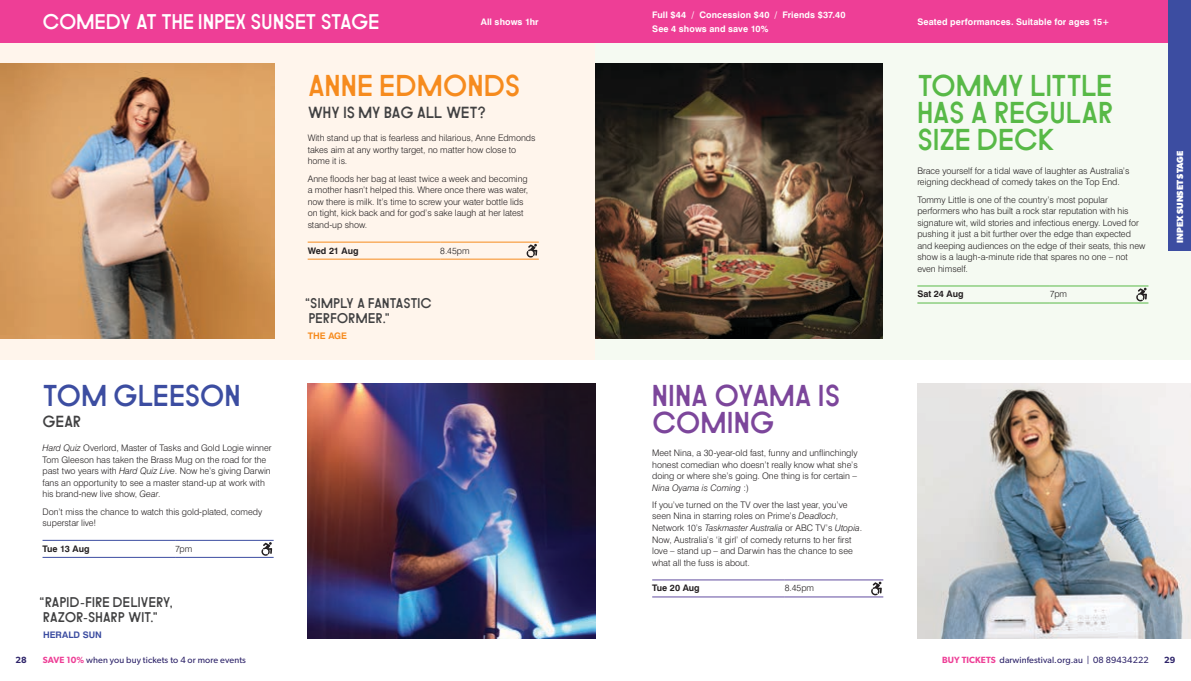
<style>
.page{position:relative;width:1191px;height:681px;background:#fff}
.page>*{position:absolute;margin:0;border:0;box-sizing:border-box;transform-origin:0 0}
.t1{font:600 30px/27px "Common";letter-spacing:-.01em;color:#58b947;text-align:justify}
.t2{font:600 30px/27px "Common";letter-spacing:.005em;color:#7c469b}
.t3{font:600 30px "Common";letter-spacing:.005em;color:#f68b1e}
.t4{font:600 30px "Common";letter-spacing:-.005em;color:#3c4da1}
.t5{font:600 21.1px "Common";letter-spacing:-.005em;color:#fff}
.t6{font:600 16px "Common";letter-spacing:-.015em;color:#414142}
.t7{font:600 14px/15px "Common";letter-spacing:-.005em;color:#414142}
.t8{font:300 9px/11.5px "Swiss 721 BT";color:#231f20}
.t9{font:700 9px/14px "Swiss 721 BT";letter-spacing:.01em;color:#fff}
.t10{font:9px "Gibson";letter-spacing:.01em;color:#2d2369}
.t11{font:700 9px "Swiss 721 BT";color:#231f20}
.t12{font:700 9px "Gibson";color:#fff}
.t13{font:700 9px "Swiss 721 BT";color:#3c4da1}
.t14{font:700 9px "Swiss 721 BT";color:#f68b1e}
.t15{font:600 9px "Gibson";color:#2d2369}
.s1{font-style:italic}
.s2{font-weight:600;color:#ee3e96}
</style>
<div class="page">
<div style="left:0;top:9px;width:596px;height:351px;background:#fff5ec"></div>
<img style="left:0;top:64px;width:274px;height:274px">
<img style="left:308px;top:383px;width:287px;height:255px">
<img style="left:917px;top:383px;width:274px;height:255px">
<div style="left:595px;top:9px;width:596px;height:351px;background:#f5faf2"></div>
<img style="left:595px;top:64px;width:288px;height:274px">
<div style="left:0;top:0;width:1191px;height:43px;background:#ee3e96"></div>
<hr style="left:308px;top:242px;width:132px;height:1px;background:#f68b1e">
<hr style="left:440px;top:242px;width:99px;height:1px;background:#f68b1e">
<hr style="left:308px;top:259px;width:132px;height:1px;background:#f68b1e">
<hr style="left:440px;top:259px;width:99px;height:1px;background:#f68b1e">
<svg style="left:526px;top:244px;width:11px;height:13px"></svg>
<hr style="left:43px;top:540px;width:132px;height:1px;background:#3c4da1">
<hr style="left:175px;top:540px;width:99px;height:1px;background:#3c4da1">
<hr style="left:43px;top:557px;width:132px;height:1px;background:#3c4da1">
<hr style="left:175px;top:557px;width:99px;height:1px;background:#3c4da1">
<svg style="left:261px;top:542px;width:11px;height:13px"></svg>
<hr style="left:917px;top:285px;width:133px;height:1px;background:#58b947">
<hr style="left:1050px;top:285px;width:98px;height:1px;background:#58b947">
<hr style="left:917px;top:302px;width:133px;height:1px;background:#58b947">
<hr style="left:1050px;top:302px;width:98px;height:1px;background:#58b947">
<svg style="left:1136px;top:287px;width:11px;height:14px"></svg>
<hr style="left:652px;top:579px;width:132px;height:1px;background:#624da0">
<hr style="left:784px;top:579px;width:99px;height:1px;background:#624da0">
<hr style="left:652px;top:596px;width:132px;height:1px;background:#624da0">
<hr style="left:784px;top:596px;width:99px;height:1px;background:#624da0">
<svg style="left:871px;top:581px;width:11px;height:14px"></svg>
<div style="left:1168px;top:0;width:23px;height:251px;background:#3c4da1"></div>
<h2 class="t5" style="left:43px;top:11px;width:338px">COMEDY AT THE INPEX SUNSET STAGE</h2>
<p class="t9" style="left:652px;top:7px;width:195px">Full $44 / Concession $40 / Friends $37.40<br>See 4 shows and save 10%</p>
<p class="t9" style="left:481px;top:14px;width:60px">All shows 1hr</p>
<p class="t9" style="left:917px;top:14px;width:194px">Seated performances. Suitable for ages 15+</p>
<h1 class="t4" style="left:43px;top:379px;width:199px">TOM GLEESON</h1>
<h3 class="t6" style="left:43px;top:413px;width:40px">GEAR</h3>
<p class="t8" style="left:43px;top:442px;width:231px"><span class="s1">Hard Quiz</span> Overlord, Master of Tasks and Gold Logie winner Tom Gleeson has taken the Brass Mug on the road for the past two years with <span class="s1">Hard Quiz Live</span>. Now he’s giving Darwin fans an opportunity to see a master stand-up at work with his brand-new live show, <span class="s1">Gear</span>.</p>
<p class="t8" style="left:43px;top:505px;width:221px">Don’t miss the chance to watch this gold-plated, comedy superstar live!</p>
<p class="t11" style="left:43px;top:543px;width:49px">Tue 13 Aug</p>
<p class="t8" style="left:175px;top:542px;width:19px">7pm</p>
<h3 class="t7" style="left:40px;top:595px;width:135px">“RAPID-FIRE DELIVERY,<br>RAZOR-SHARP WIT.”</h3>
<p class="t13" style="left:43px;top:629px;width:60px">HERALD SUN</p>
<h1 class="t3" style="left:308px;top:70px;width:214px">ANNE EDMONDS</h1>
<h3 class="t6" style="left:308px;top:104px;width:180px">WHY IS MY BAG ALL WET?</h3>
<p class="t8" style="left:308px;top:132px;width:229px">With stand up that is fearless and hilarious, Anne Edmonds takes aim at any worthy target, no matter how close to home it is.</p>
<p class="t8" style="left:308px;top:172px;width:222px">Anne floods her bag at least twice a week and becoming a mother hasn’t helped this. Where once there was water, now there is milk. It’s time to screw your water bottle lids on tight, kick back and for god’s sake laugh at her latest stand-up show.</p>
<p class="t11" style="left:308px;top:245px;width:52px">Wed 21 Aug</p>
<p class="t8" style="left:440px;top:244px;width:31px">8.45pm</p>
<h3 class="t7" style="left:305px;top:296px;width:128px">“SIMPLY A FANTASTIC<br>PERFORMER.”</h3>
<p class="t14" style="left:308px;top:330px;width:41px">THE AGE</p>
<h1 class="t2" style="left:652px;top:383px;width:189px">NINA OYAMA IS<br>COMING</h1>
<p class="t8" style="left:652px;top:447px;width:207px;text-align:justify">Meet Nina, a 30-year-old fast, funny and unflinchingly honest comedian who doesn’t really know what she’s doing or where she’s going. One thing is for certain – <span class="s1">Nina Oyama is Coming</span> :)</p>
<p class="t8" style="left:652px;top:498px;width:211px">If you’ve turned on the TV over the last year, you’ve seen Nina in starring roles on Prime’s <span class="s1">Deadloch</span>, Network 10’s <span class="s1">Taskmaster Australia</span> or ABC TV’s <span class="s1">Utopia</span>.<br>Now, Australia’s ‘it girl’ of comedy returns to her first love – stand up – and Darwin has the chance to see what all the fuss is about.</p>
<p class="t11" style="left:652px;top:582px;width:49px">Tue 20 Aug</p>
<p class="t8" style="left:784px;top:582px;width:31px">8.45pm</p>
<h1 class="t1" style="left:917px;top:74px;width:198px">TOMMY LITTLE HAS A REGULAR SIZE DECK</h1>
<p class="t8" style="left:917px;top:165px;width:214px">Brace yourself for a tidal wave of laughter as Australia’s reigning deckhead of comedy takes on the Top End.</p>
<p class="t8" style="left:917px;top:193px;width:230px">Tommy Little is one of the country’s most popular performers who has built a rock star reputation with his signature wit, wild stories and infectious energy. Loved for pushing it just a bit further over the edge than expected and keeping audiences on the edge of their seats, this new show is a laugh-a-minute ride that spares no one – not even himself.</p>
<p class="t11" style="left:917px;top:289px;width:48px">Sat 24 Aug</p>
<p class="t8" style="left:1050px;top:288px;width:19px">7pm</p>
<p class="t12" style="left:1174px;top:243px;width:93px;rotate:-90deg">INPEX SUNSET STAGE</p>
<p class="t15" style="left:16px;top:654px;width:13px">28</p>
<p class="t10" style="left:43px;top:654px;width:205px"><span class="s2">SAVE 10%</span> when you buy tickets to 4 or more events</p>
<p class="t10" style="left:942px;top:654px;width:208px"><span class="s2">BUY TICKETS</span> darwinfestival.org.au | 08 89434222</p>
<p class="t15" style="left:1164px;top:654px;width:13px">29</p>
</div>
